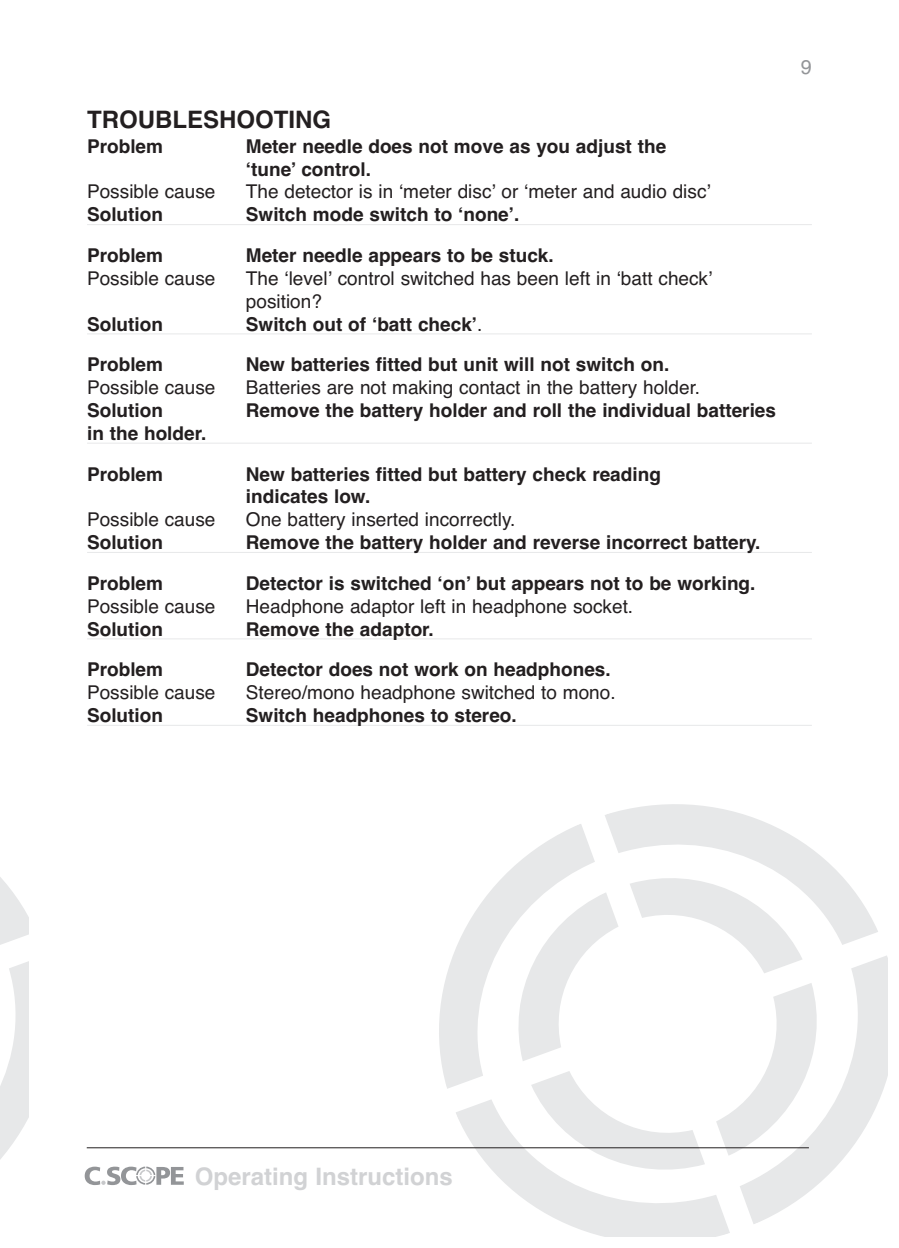
<style>
.page{position:relative;width:899px;height:1248px;background:#fff}
.page>*{position:absolute;margin:0;border:0;box-sizing:border-box;transform-origin:0 0}
.t1{font:700 24px "Helvetica";color:#d1d2d4}
.t2{font:700 24px "Helvetica";color:#231f20}
.t3{font:20px "Helvetica";color:#939598}
.t4{font:700 19px/22.8px "Helvetica";color:#231f20}
.t5{font:19px/22.8px "Helvetica";color:#231f20}
.s1{font-weight:400}
</style>
<div class="page">
<svg style="left:605px;top:804px;width:225px;height:60px;fill:#e7e8e9"></svg>
<svg style="left:439px;top:824px;width:156px;height:264px"></svg>
<svg style="left:455px;top:864px;width:432px;height:372px"></svg>
<hr style="left:87px;top:224px;width:725px;height:1px;background:#e7e8e9">
<hr style="left:87px;top:333px;width:725px;height:1px;background:#e7e8e9">
<hr style="left:87px;top:443px;width:725px;height:1px;background:#e7e8e9">
<hr style="left:87px;top:552px;width:725px;height:1px;background:#e7e8e9">
<hr style="left:87px;top:638px;width:725px;height:1px;background:#e7e8e9">
<hr style="left:87px;top:725px;width:725px;height:1px;background:#e7e8e9">
<svg style="left:0;top:877px;width:28px;height:67px"></svg>
<svg style="left:0;top:962px;width:28px;height:197px"></svg>
<svg style="left:85px;top:1166px;width:99px;height:18px"></svg>
<hr style="left:87px;top:1147px;width:722px;height:1px;background:#231f20">
<p class="t2" style="left:87px;top:105px;width:246px">TROUBLESHOOTING</p>
<p class="t4" style="left:87px;top:135px;width:78px">Problem</p>
<p class="t4" style="left:246px;top:135px;width:422px">Meter needle does not move as you adjust the ‘tune’ control.</p>
<p class="t5" style="left:87px;top:180px;width:130px">Possible cause</p>
<p class="t5" style="left:246px;top:180px;width:466px">The detector is in ‘meter disc’ or ‘meter and audio disc’</p>
<p class="t4" style="left:87px;top:203px;width:77px">Solution</p>
<p class="t4" style="left:246px;top:203px;width:275px">Switch mode switch to ‘none’.</p>
<p class="t4" style="left:87px;top:244px;width:78px">Problem</p>
<p class="t4" style="left:246px;top:244px;width:309px">Meter needle appears to be stuck.</p>
<p class="t5" style="left:87px;top:267px;width:130px">Possible cause</p>
<p class="t5" style="left:246px;top:267px;width:468px">The ‘level’ control switched has been left in ‘batt check’ position?</p>
<p class="t4" style="left:87px;top:312px;width:77px">Solution</p>
<p class="t4" style="left:246px;top:312px;width:238px">Switch out of ‘batt check’<span class="s1">.</span></p>
<p class="t4" style="left:87px;top:353px;width:78px">Problem</p>
<p class="t4" style="left:246px;top:353px;width:425px">New batteries fitted but unit will not switch on.</p>
<p class="t5" style="left:87px;top:376px;width:130px">Possible cause</p>
<p class="t5" style="left:246px;top:376px;width:456px">Batteries are not making contact in the battery holder.</p>
<p class="t4" style="left:87px;top:399px;width:77px">Solution</p>
<p class="t4" style="left:246px;top:399px;width:531px">Remove the battery holder and roll the individual batteries</p>
<p class="t4" style="left:87px;top:413px;width:121px;line-height:40.8px">in the holder.<br>Problem</p>
<p class="t4" style="left:246px;top:462px;width:416px">New batteries fitted but battery check reading indicates low.</p>
<p class="t5" style="left:87px;top:508px;width:130px">Possible cause</p>
<p class="t5" style="left:246px;top:508px;width:271px">One battery inserted incorrectly.</p>
<p class="t4" style="left:87px;top:531px;width:77px">Solution</p>
<p class="t4" style="left:246px;top:531px;width:516px">Remove the battery holder and reverse incorrect battery.</p>
<p class="t4" style="left:87px;top:572px;width:78px">Problem</p>
<p class="t4" style="left:246px;top:572px;width:511px">Detector is switched ‘on’ but appears not to be working.</p>
<p class="t5" style="left:87px;top:594px;width:130px">Possible cause</p>
<p class="t5" style="left:246px;top:594px;width:389px">Headphone adaptor left in headphone socket.</p>
<p class="t4" style="left:87px;top:617px;width:77px">Solution</p>
<p class="t4" style="left:246px;top:617px;width:189px">Remove the adaptor.</p>
<p class="t4" style="left:87px;top:658px;width:78px">Problem</p>
<p class="t4" style="left:246px;top:658px;width:366px">Detector does not work on headphones.</p>
<p class="t5" style="left:87px;top:681px;width:130px">Possible cause</p>
<p class="t5" style="left:246px;top:681px;width:371px">Stereo/mono headphone switched to mono.</p>
<p class="t4" style="left:87px;top:704px;width:77px">Solution</p>
<p class="t4" style="left:246px;top:704px;width:272px">Switch headphones to stereo.</p>
<p class="t3" style="left:800px;top:55px;width:13px">9</p>
<p class="t1" style="left:195px;top:1162px;width:260px">Operating Instructions</p>
</div>
